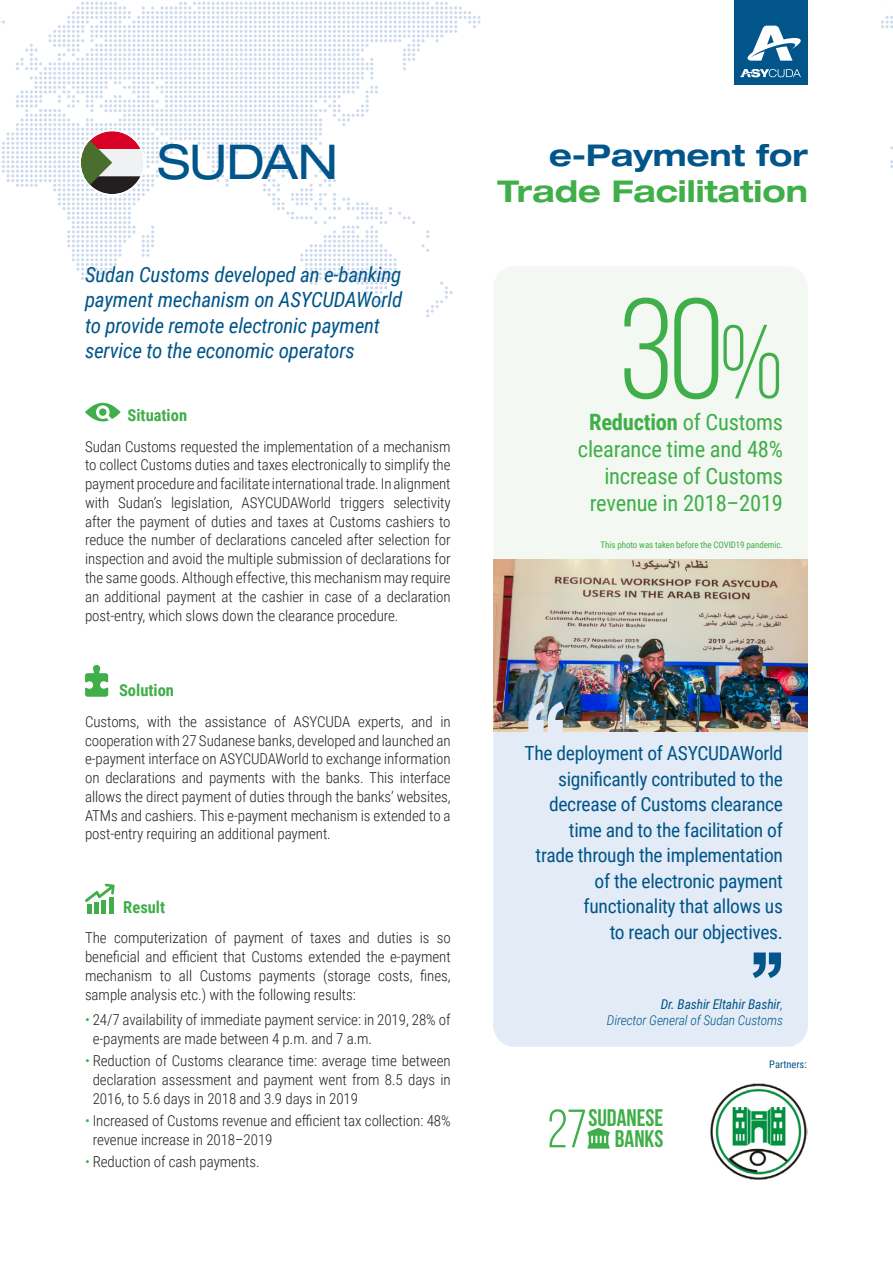
<style>
.page{position:relative;width:893px;height:1263px;background:#fff}
.page>*{position:absolute;margin:0;border:0;box-sizing:border-box;transform-origin:0 0}
.t1{font:142.8px "Bebas Neue";color:#40ae49}
.t2{font:53.85px "Bebas Neue";color:#40ae49}
.t3{font:expanded 48px "Helvetica Neue LT Std";letter-spacing:-.02em;color:#01558a}
.t4{font:700 expanded 30px "Helvetica Neue LT Std";color:#40ae49}
.t5{font:700 expanded 30px "Helvetica Neue LT Std";color:#01558a}
.t6{font:24px/21px "Bebas Neue";color:#40ae49;text-align:right}
.t7{font:22.5px/27px "Roboto Condensed";letter-spacing:-.01em;color:#40ae49;text-align:right}
.t8{font:italic 21px/25.5px "Roboto Condensed";letter-spacing:-.01em;color:#01558a}
.t9{font:19.5px/25.5px "Roboto Condensed";letter-spacing:-.015em;color:#01558a;text-align:right}
.t10{font:700 16.5px "Roboto Condensed";color:#40ae49}
.t11{font:300 15px/18.8px "Roboto Condensed";letter-spacing:-.005em;color:#231f20;text-align:justify}
.t12{font:italic 300 13.5px/15.8px "Roboto Condensed";letter-spacing:-.01em;color:#01558a;text-align:right}
.t13{font:10.5px "Roboto Condensed";color:#01558a}
.t14{font:9px "Roboto Condensed";letter-spacing:-.01em;color:#40ae49}
.s1{color:#40ae49}
.s2{font-size:105px}
.s3{font-weight:700}
.s4{font-weight:400}
</style>
<div class="page">
<div style="left:493px;top:266px;width:315px;height:423px;background:#f3f9f2;border-radius:21px"></div>
<div style="left:493px;top:665px;width:315px;height:382px;background:#e3ecf6;border-radius:21px"></div>
<img style="left:493px;top:559px;width:315px;height:173px">
<svg style="left:85px;top:884px;width:30px;height:29px"></svg>
<svg style="left:85px;top:403px;width:36px;height:18px"></svg>
<svg style="left:753px;top:952px;width:28px;height:26px"></svg>
<svg style="left:85px;top:665px;width:23px;height:32px"></svg>
<svg style="left:0;top:0;width:481px;height:317px"></svg>
<svg style="left:528px;top:702px;width:36px;height:30px"></svg>
<img style="left:710px;top:1083px;width:98px;height:97px">
<svg style="left:587px;top:1128px;width:23px;height:20px"></svg>
<svg style="left:881px;top:16px;width:12px;height:12px"></svg>
<svg style="left:890px;top:160px;width:3px;height:8px"></svg>
<div style="left:734px;top:0;width:73px;height:85px;background:#01558a"></div>
<svg style="left:740px;top:26px;width:61px;height:51px"></svg>
<h3 class="t3" style="left:158px;top:133px;width:182px">SUDAN</h3>
<h3 class="t8" style="left:85px;top:261px;width:319px">Sudan Customs developed an e-banking payment mechanism on ASYCUDAWorld to provide remote electronic payment service to the economic operators</h3>
<p class="t10" style="left:128px;top:404px;width:61px">Situation</p>
<p class="t11" style="left:85px;top:436px;width:367px">Sudan Customs requested the implementation of a mechanism to collect Customs duties and taxes electronically to simplify the payment procedure and facilitate international trade. In alignment with Sudan’s legislation, ASYCUDAWorld triggers selectivity after the payment of duties and taxes at Customs cashiers to reduce the number of declarations canceled after selection for inspection and avoid the multiple submission of declarations for the same goods. Although effective, this mechanism may require an additional payment at the cashier in case of a declaration post-entry, which slows down the clearance procedure.</p>
<p class="t10" style="left:119px;top:679px;width:56px">Solution</p>
<p class="t11" style="left:85px;top:711px;width:367px">Customs, with the assistance of ASYCUDA experts, and in cooperation with 27 Sudanese banks, developed and launched an e-payment interface on ASYCUDAWorld to exchange information on declarations and payments with the banks. This interface allows the direct payment of duties through the banks’ websites, ATMs and cashiers. This e-payment mechanism is extended to a post-entry requiring an additional payment.</p>
<p class="t10" style="left:123px;top:895px;width:43px">Result</p>
<p class="t11" style="left:85px;top:928px;width:367px">The computerization of payment of taxes and duties is so beneficial and efficient that Customs extended the e-payment mechanism to all Customs payments (storage costs, fines, sample analysis etc.) with the following results:</p>
<p class="t11" style="left:93px;top:1010px;width:359px;text-indent:-8px"><span class="s1">•</span> 24/7 availability of immediate payment service: in 2019, 28% of e-payments are made between 4 p.m. and 7 a.m.</p>
<p class="t11" style="left:93px;top:1051px;width:359px;text-indent:-8px"><span class="s1">•</span> Reduction of Customs clearance time: average time between declaration assessment and payment went from 8.5 days in 2016, to 5.6 days in 2018 and 3.9 days in 2019</p>
<p class="t11" style="left:93px;top:1110px;width:359px;text-indent:-8px"><span class="s1">•</span> Increased of Customs revenue and efficient tax collection: 48% revenue increase in 2018–2019</p>
<p class="t11" style="left:85px;top:1151px;width:176px"><span class="s1">•</span> Reduction of cash payments.</p>
<h3 class="t5" style="left:549px;top:137px;width:260px">e-Payment for</h3>
<h3 class="t4" style="left:497px;top:173px;width:312px">Trade Facilitation</h3>
<h1 class="t1" style="left:619px;top:273px;width:166px">30<span class="s2">%</span></h1>
<h3 class="t7" style="left:578px;top:408px;width:207px"><span class="s3">Reduction</span> of Customs clearance time and 48% increase of Customs revenue in 2018–2019</h3>
<p class="t14" style="left:601px;top:538px;width:184px">This photo was taken before the COVID19 pandemic.</p>
<p class="t9" style="left:525px;top:740px;width:260px">The deployment of ASYCUDAWorld significantly contributed to the decrease of Customs clearance time and to the facilitation of<br>trade through the implementation of the electronic payment functionality that allows us<br>to reach our objectives.</p>
<p class="t12" style="left:607px;top:996px;width:178px"><span class="s4">Dr. Bashir Eltahir Bashir</span>,<br>Director General of Sudan Customs</p>
<h2 class="t2" style="left:547px;top:1100px;width:41px">27</h2>
<h3 class="t6" style="left:588px;top:1107px;width:76px">SUDANESE<br>BANKS</h3>
<p class="t13" style="left:769px;top:1057px;width:39px">Partners:</p>
</div>
